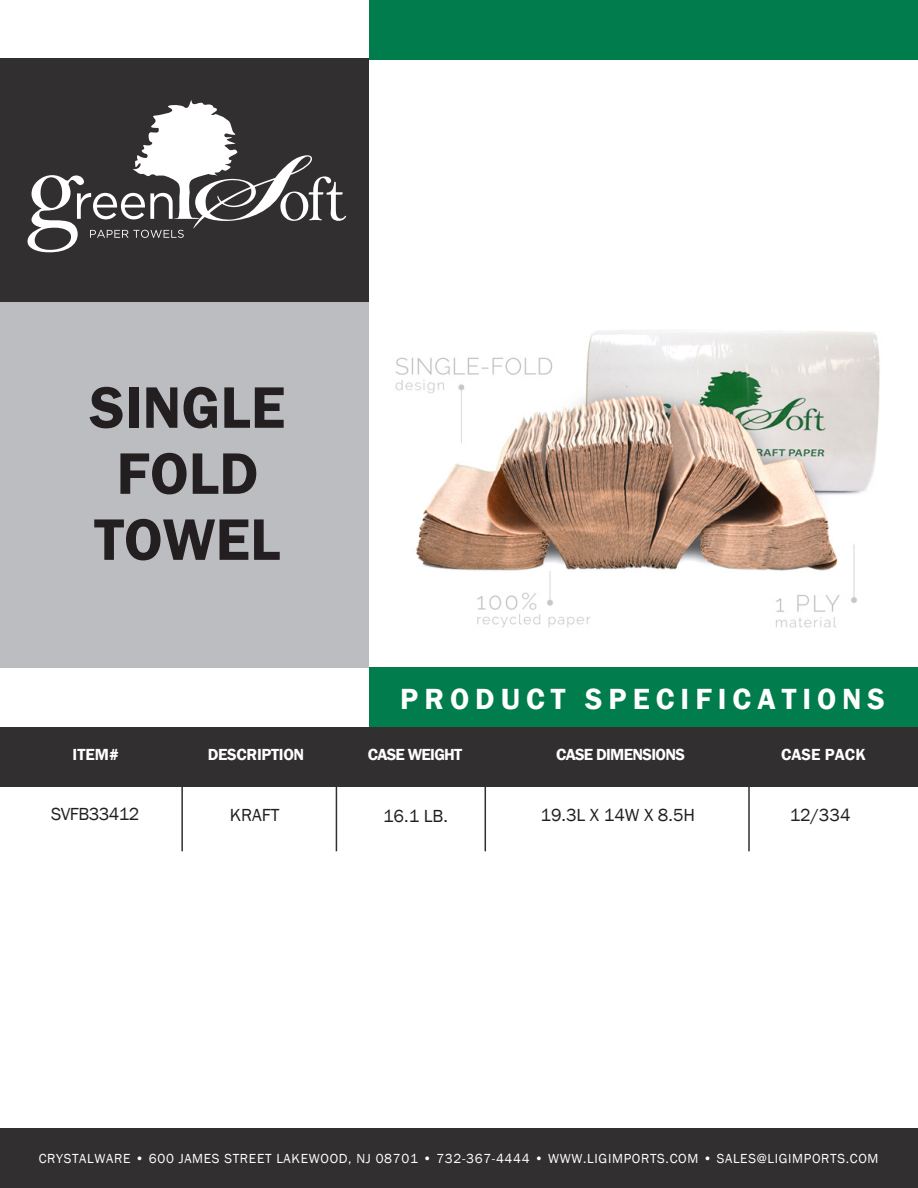
<style>
.page{position:relative;width:918px;height:1188px;background:#fff}
.page>*{position:absolute;margin:0;border:0;box-sizing:border-box;transform-origin:0 0}
.t1{font:600 60.6px/66px "Franklin Gothic";color:#231f20;text-align:center}
.t2{font:600 30px "Franklin Gothic";letter-spacing:.2em;color:#fff}
.t3{font:18px "Franklin Gothic";color:#231f20}
.t4{font:18px "Franklin Gothic";letter-spacing:-.03em;color:#231f20}
.t5{font:600 16.5px "Franklin Gothic";letter-spacing:-.04em;color:#fff}
.t6{font:600 16.5px "Franklin Gothic";letter-spacing:-.02em;color:#fff}
.t7{font:600 16.5px "Franklin Gothic";letter-spacing:.005em;color:#fff}
.t8{font:13.5px "Franklin Gothic";letter-spacing:.05em;color:#fff}
</style>
<div class="page">
<img style="left:395px;top:330px;width:485px;height:298px">
<div style="left:0;top:1129px;width:918px;height:59px;background:#312f30"></div>
<div style="left:0;top:58px;width:369px;height:610px;background:#bcbdc0"></div>
<div style="left:0;top:58px;width:369px;height:244px;background:#312f30"></div>
<div style="left:369px;top:668px;width:549px;height:59px;background:#007c4d"></div>
<div style="left:369px;top:0;width:549px;height:59px;background:#007c4d"></div>
<div style="left:0;top:727px;width:918px;height:59px;background:#312f30"></div>
<hr style="left:748px;top:781px;width:2px;height:70px;background:#312f30">
<hr style="left:181px;top:781px;width:2px;height:70px;background:#312f30">
<hr style="left:485px;top:781px;width:1px;height:70px;background:#312f30">
<hr style="left:336px;top:781px;width:1px;height:70px;background:#312f30">
<svg style="left:28px;top:100px;width:318px;height:152px"></svg>
<h1 class="t1" style="left:90px;top:375px;width:197px">SINGLE<br>FOLD<br>TOWEL</h1>
<h2 class="t2" style="left:400px;top:680px;width:486px">PRODUCT SPECIFICATIONS</h2>
<p class="t5" style="left:73px;top:744px;width:48px">ITEM#</p>
<p class="t6" style="left:208px;top:744px;width:98px">DESCRIPTION</p>
<p class="t5" style="left:368px;top:745px;width:96px">CASE WEIGHT</p>
<p class="t5" style="left:556px;top:744px;width:130px">CASE DIMENSIONS</p>
<p class="t7" style="left:781px;top:744px;width:86px">CASE PACK</p>
<h3 class="t4" style="left:51px;top:803px;width:90px">SVFB33412</h3>
<h3 class="t3" style="left:230px;top:804px;width:51px">KRAFT</h3>
<h3 class="t3" style="left:383px;top:804px;width:66px">16.1 LB.</h3>
<h3 class="t3" style="left:541px;top:804px;width:156px">19.3L X 14W X 8.5H</h3>
<h3 class="t3" style="left:790px;top:804px;width:62px">12/334</h3>
<p class="t8" style="left:39px;top:1150px;width:841px">CRYSTALWARE • 600 JAMES STREET LAKEWOOD, NJ 08701 • 732-367-4444 • WWW.LIGIMPORTS.COM • SALES@LIGIMPORTS.COM</p>
</div>
